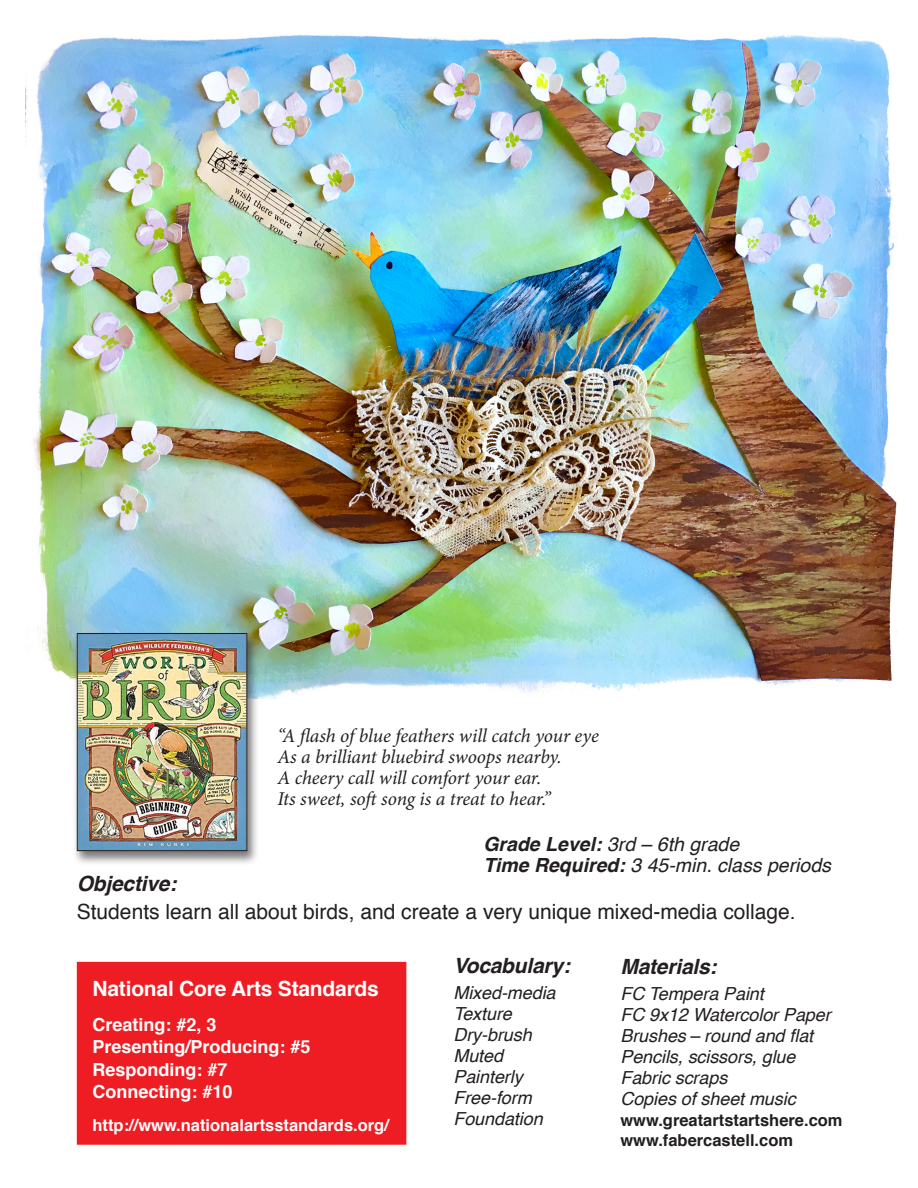
<style>
.page{position:relative;width:918px;height:1188px;background:#fff}
.page>*{position:absolute;margin:0;border:0;box-sizing:border-box;transform-origin:0 0}
.t1{font:21px "Helvetica";color:#231f20}
.t2{font:italic 700 21px "Helvetica";letter-spacing:-.01em;color:#231f20}
.t3{font:700 21px "Helvetica";letter-spacing:-.01em;color:#fff}
.t4{font:italic 19.5px "Minion Pro";letter-spacing:-.01em;color:#231f20}
.t5{font:italic 19.5px "Helvetica";color:#231f20}
.t6{font:italic 18px "Helvetica";letter-spacing:-.005em;color:#231f20}
.t7{font:700 18px "Helvetica";color:#fff}
.t8{font:700 16.5px "Helvetica";color:#231f20}
.t9{font:700 16.5px "Helvetica";color:#fff}
.s1{font-weight:700}
</style>
<div class="page">
<div style="left:77px;top:962px;width:329px;height:183px;background:#ee1d23;border:2px solid #ee1d23"></div>
<img style="left:26px;top:35px;width:871px;height:664px">
<div style="left:72px;top:631px;width:187px;height:235px;background:#231f20;opacity:.6"></div>
<img style="left:79px;top:635px;width:166px;height:214px">
<div style="left:77px;top:633px;width:170px;height:218px;border:1px solid #231f20"></div>
<p class="t4" style="left:277px;top:722px;width:323px">“A flash of blue feathers will catch your eye</p>
<p class="t4" style="left:277px;top:743px;width:286px">As a brilliant bluebird swoops nearby.</p>
<p class="t4" style="left:277px;top:764px;width:265px">A cheery call will comfort your ear.</p>
<p class="t4" style="left:277px;top:785px;width:275px">Its sweet, soft song is a treat to hear.”</p>
<p class="t5" style="left:483px;top:829px;width:257px"><span class="s1">Grade Level:</span> 3rd – 6th grade</p>
<p class="t5" style="left:483px;top:850px;width:349px"><span class="s1">Time Required:</span> 3 45-min. class periods</p>
<p class="t2" style="left:77px;top:866px;width:101px">Objective:</p>
<p class="t1" style="left:77px;top:896px;width:720px">Students learn all about birds, and create a very unique mixed-media collage.</p>
<p class="t3" style="left:93px;top:972px;width:288px">National Core Arts Standards</p>
<p class="t7" style="left:93px;top:1010px;width:126px">Creating: #2, 3</p>
<p class="t7" style="left:93px;top:1032px;width:220px">Presenting/Producing: #5</p>
<p class="t7" style="left:93px;top:1055px;width:137px">Responding: #7</p>
<p class="t7" style="left:93px;top:1077px;width:142px">Connecting: #10</p>
<p class="t9" style="left:93px;top:1112px;width:298px">http://www.nationalartsstandards.org/</p>
<p class="t2" style="left:453px;top:948px;width:118px">Vocabulary:</p>
<p class="t6" style="left:453px;top:978px;width:104px">Mixed-media</p>
<p class="t6" style="left:453px;top:999px;width:60px">Texture</p>
<p class="t6" style="left:453px;top:1020px;width:80px">Dry-brush</p>
<p class="t6" style="left:453px;top:1041px;width:51px">Muted</p>
<p class="t6" style="left:453px;top:1062px;width:71px">Painterly</p>
<p class="t6" style="left:453px;top:1083px;width:80px">Free-form</p>
<p class="t6" style="left:453px;top:1104px;width:91px">Foundation</p>
<p class="t2" style="left:620px;top:950px;width:98px">Materials:</p>
<p class="t6" style="left:620px;top:979px;width:145px">FC Tempera Paint</p>
<p class="t6" style="left:620px;top:1000px;width:212px">FC 9x12 Watercolor Paper</p>
<p class="t6" style="left:620px;top:1021px;width:194px">Brushes – round and flat</p>
<p class="t6" style="left:620px;top:1042px;width:177px">Pencils, scissors, glue</p>
<p class="t6" style="left:620px;top:1063px;width:108px">Fabric scraps</p>
<p class="t6" style="left:620px;top:1084px;width:177px">Copies of sheet music</p>
<p class="t8" style="left:620px;top:1107px;width:224px">www.greatartstartshere.com</p>
<p class="t8" style="left:620px;top:1127px;width:174px">www.fabercastell.com</p>
</div>
